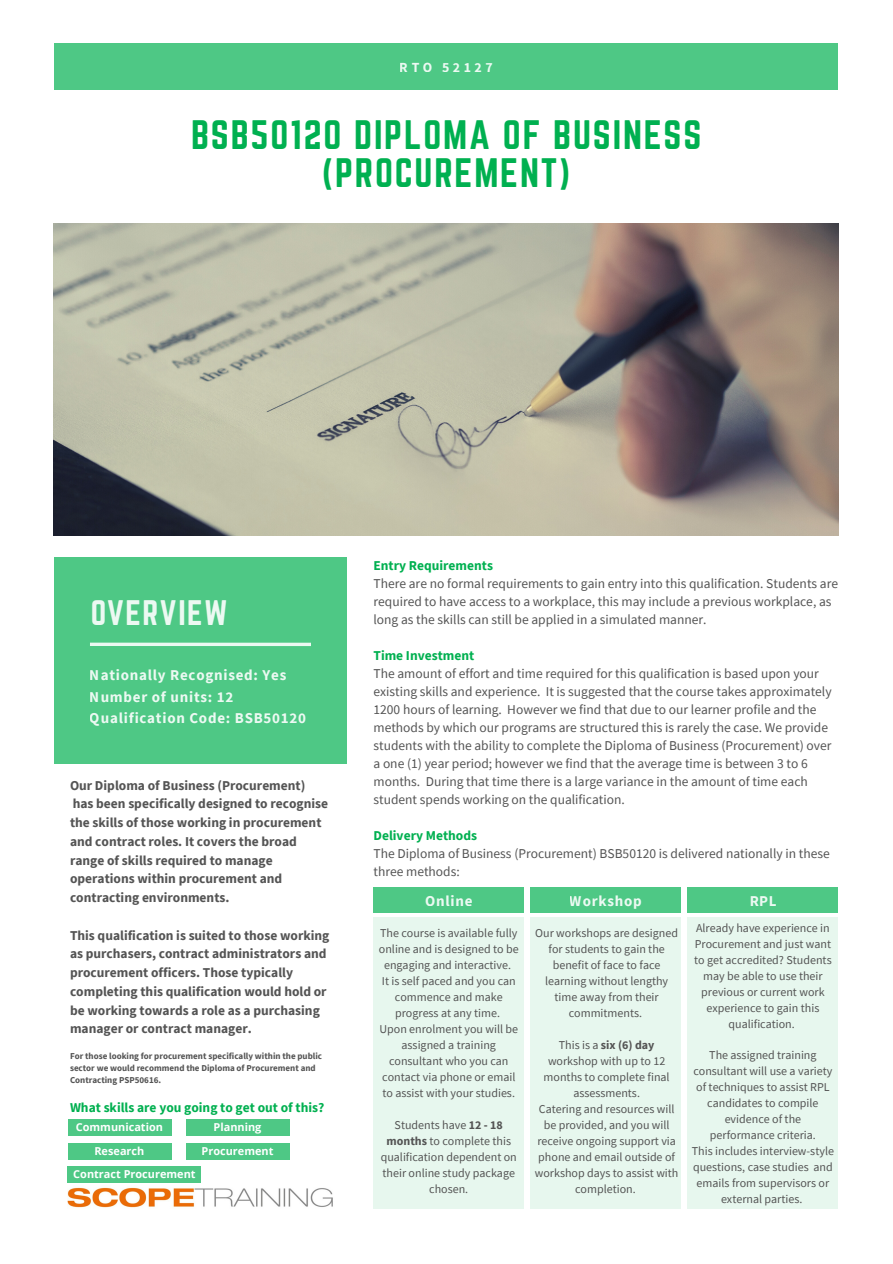
<style>
.page{position:relative;width:893px;height:1264px;background:#fff}
.page>*{position:absolute;margin:0;border:0;box-sizing:border-box;transform-origin:0 0}
.t1{font:36px/38.2px "Norwester";letter-spacing:.05em;color:#00b050;text-align:center}
.t2{font:31.05px "Norwester";letter-spacing:.05em;color:#fff}
.t3{font:700 15px/21.3px "Source Sans Pro";letter-spacing:.05em;color:#fff}
.t4{font:700 13.8px "Source Sans Pro";letter-spacing:.25em;color:#fff}
.t5{font:13.5px/18px "Source Sans Pro";color:#545454}
.t6{font:700 13.5px/18.8px "Source Sans Pro";color:#545454}
.t7{font:700 13.5px "Source Sans Pro";color:#00b050}
.t8{font:12px/16px "Source Sans Pro";color:#545454;text-align:center}
.t9{font:700 10.95px/23.7px "Open Sans";color:#fff;text-align:center}
.t10{font:700 9px/12px "Source Sans Pro";color:#545454}
.s1{font-weight:700}
</style>
<div class="page">
<div style="left:54px;top:44px;width:784px;height:46px;background:#4ec885"></div>
<img style="left:54px;top:224px;width:784px;height:311px">
<div style="left:54px;top:557px;width:293px;height:206px;background:#4ec885"></div>
<svg style="left:90px;top:642px;width:221px;height:4px"></svg>
<img style="left:68px;top:1187px;width:265px;height:21px">
<div style="left:373px;top:887px;width:151px;height:26px;background:#4ec885"></div>
<div style="left:530px;top:887px;width:151px;height:26px;background:#4ec885"></div>
<div style="left:373px;top:917px;width:151px;height:291px;background:#e7f7ee"></div>
<div style="left:530px;top:917px;width:151px;height:291px;background:#e7f7ee"></div>
<div style="left:687px;top:887px;width:151px;height:26px;background:#4ec885"></div>
<div style="left:687px;top:917px;width:151px;height:291px;background:#e7f7ee"></div>
<div style="left:68px;top:1119px;width:103px;height:16px;background:#4ec885"></div>
<div style="left:68px;top:1143px;width:103px;height:16px;background:#4ec885"></div>
<div style="left:186px;top:1119px;width:103px;height:16px;background:#4ec885"></div>
<div style="left:186px;top:1143px;width:103px;height:16px;background:#4ec885"></div>
<div style="left:68px;top:1166px;width:133px;height:16px;background:#4ec885"></div>
<p class="t4" style="left:400px;top:58px;width:94px">RTO 52127</p>
<h1 class="t1" style="left:191px;top:116px;width:511px">BSB50120 DIPLOMA OF BUSINESS (PROCUREMENT)</h1>
<h2 class="t2" style="left:90px;top:594px;width:139px">OVERVIEW</h2>
<p class="t3" style="left:90px;top:664px;width:218px">Nationally Recognised: Yes<br>Number of units: 12<br>Qualification Code: BSB50120</p>
<p class="t6" style="left:70px;top:775px;width:260px">Our Diploma of Business (Procurement) has been specifically designed to recognise the skills of those working in procurement and contract roles. It covers the broad range of skills required to manage operations within procurement and contracting environments.</p>
<p class="t6" style="left:70px;top:925px;width:261px">This qualification is suited to those working as purchasers, contract administrators and procurement officers. Those typically completing this qualification would hold or be working towards a role as a purchasing manager or contract manager.</p>
<p class="t10" style="left:70px;top:1049px;width:254px">For those looking for procurement specifically within the public sector we would recommend the Diploma of Procurement and<br>Contracting PSP50616.</p>
<p class="t7" style="left:70px;top:1098px;width:256px">What skills are you going to get out of this?</p>
<p class="t9" style="left:76px;top:1115px;width:89px">Communication<br>Research</p>
<p class="t9" style="left:201px;top:1115px;width:73px">Planning<br>Procurement</p>
<p class="t9" style="left:73px;top:1161px;width:124px">Contract Procurement</p>
<p class="t7" style="left:373px;top:556px;width:121px">Entry Requirements</p>
<p class="t5" style="left:373px;top:574px;width:466px">There are no formal requirements to gain entry into this qualification. Students are required to have access to a workplace, this may include a previous workplace, as long as the skills can still be applied in a simulated manner.</p>
<p class="t7" style="left:373px;top:646px;width:102px">Time Investment</p>
<p class="t5" style="left:373px;top:664px;width:459px">The amount of effort and time required for this qualification is based upon your existing skills and experience. It is suggested that the course takes approximately 1200 hours of learning. However we find that due to our learner profile and the methods by which our programs are structured this is rarely the case. We provide students with the ability to complete the Diploma of Business (Procurement) over a one (1) year period; however we find that the average time is between 3 to 6 months. During that time there is a large variance in the amount of time each student spends working on the qualification.</p>
<p class="t7" style="left:373px;top:826px;width:105px">Delivery Methods</p>
<p class="t5" style="left:373px;top:844px;width:458px">The Diploma of Business (Procurement) BSB50120 is delivered nationally in these three methods:</p>
<p class="t3" style="left:425px;top:889px;width:49px">Online</p>
<p class="t3" style="left:569px;top:889px;width:74px">Workshop</p>
<p class="t8" style="left:379px;top:925px;width:141px">The course is available fully online and is designed to be engaging and interactive.<br>It is self paced and you can commence and make progress at any time.<br>Upon enrolment you will be assigned a training consultant who you can contact via phone or email to assist with your studies.</p>
<p class="t8" style="left:380px;top:1116px;width:138px">Students have <span class="s1">12 - 18 months</span> to complete this qualification dependent on their online study package chosen.</p>
<p class="t8" style="left:535px;top:925px;width:144px">Our workshops are designed for students to gain the benefit of face to face learning without lengthy time away from their commitments.</p>
<p class="t8" style="left:534px;top:1036px;width:145px">This is a <span class="s1">six (6) day </span>workshop with up to 12 months to complete final assessments.<br>Catering and resources will be provided, and you will receive ongoing support via phone and email outside of workshop days to assist with completion.</p>
<p class="t3" style="left:749px;top:889px;width:29px">RPL</p>
<p class="t8" style="left:694px;top:919px;width:139px">Already have experience in<br>Procurement and just want to get accredited? Students may be able to use their previous or current work experience to gain this qualification.</p>
<p class="t8" style="left:691px;top:1047px;width:144px">The assigned training consultant will use a variety of techniques to assist RPL candidates to compile evidence of the performance criteria.<br>This includes interview-style questions, case studies and emails from supervisors or external parties.</p>
</div>
